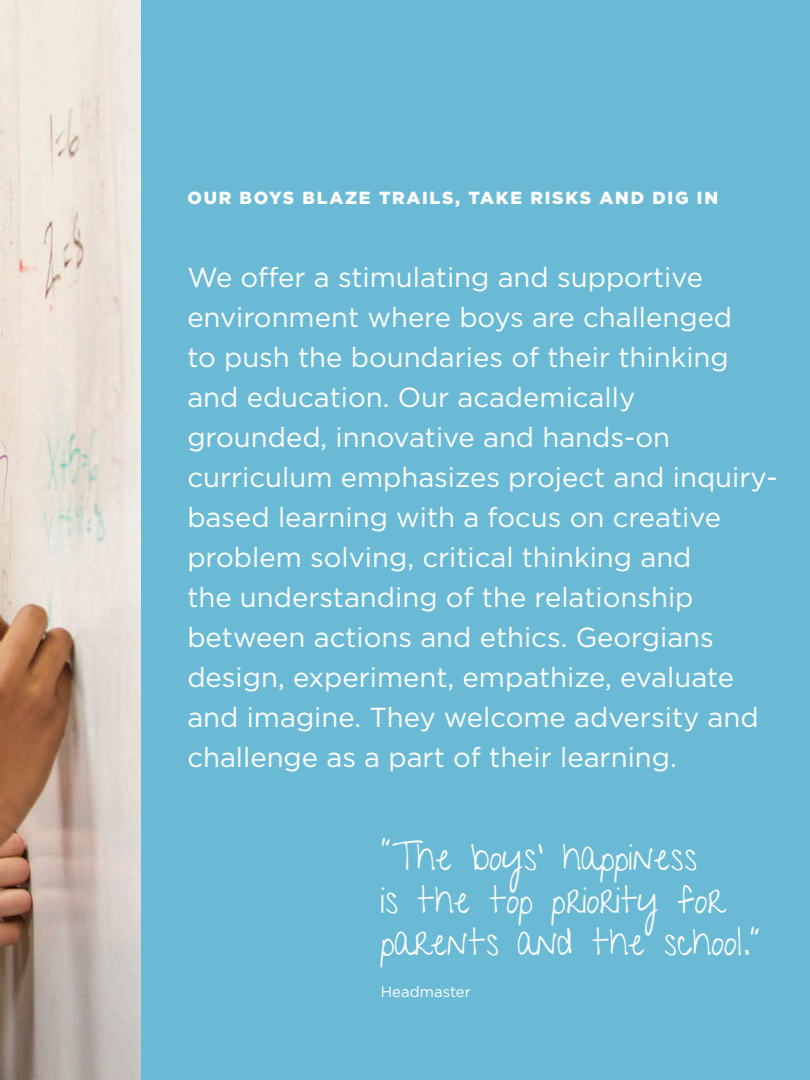
<style>
.page{position:relative;width:810px;height:1080px;background:#fff}
.page>*{position:absolute;margin:0;border:0;box-sizing:border-box;transform-origin:0 0}
.t1{font:37.5px/42.5px "Give You Glory";color:#fff}
.t2{font:27.5px/40px "Gotham";color:#fff}
.t3{font:900 17.5px "Gotham";letter-spacing:.1em;color:#fff}
.t4{font:15px "Gotham";color:#fff}
</style>
<div class="page">
<div style="left:128px;top:0;width:682px;height:1080px;background:#6abad6"></div>
<img style="left:0;top:0;width:141px;height:1080px">
<p class="t3" style="left:187px;top:188px;width:532px">OUR BOYS BLAZE TRAILS, TAKE RISKS AND DIG IN</p>
<p class="t2" style="left:187px;top:257px;width:592px">We offer a stimulating and supportive environment where boys are challenged<br>to push the boundaries of their thinking and education. Our academically grounded, innovative and hands-on curriculum emphasizes project and inquiry&shy;based learning with a focus on creative problem solving, critical thinking and<br>the understanding of the relationship between actions and ethics. Georgians design, experiment, empathize, evaluate and imagine. They welcome adversity and challenge as a part of their learning.</p>
<p class="t1" style="left:381px;top:836px;width:380px">“The boys’ happiness<br>is the top priority for parents and the school.”</p>
<p class="t4" style="left:381px;top:984px;width:91px">Headmaster</p>
</div>
